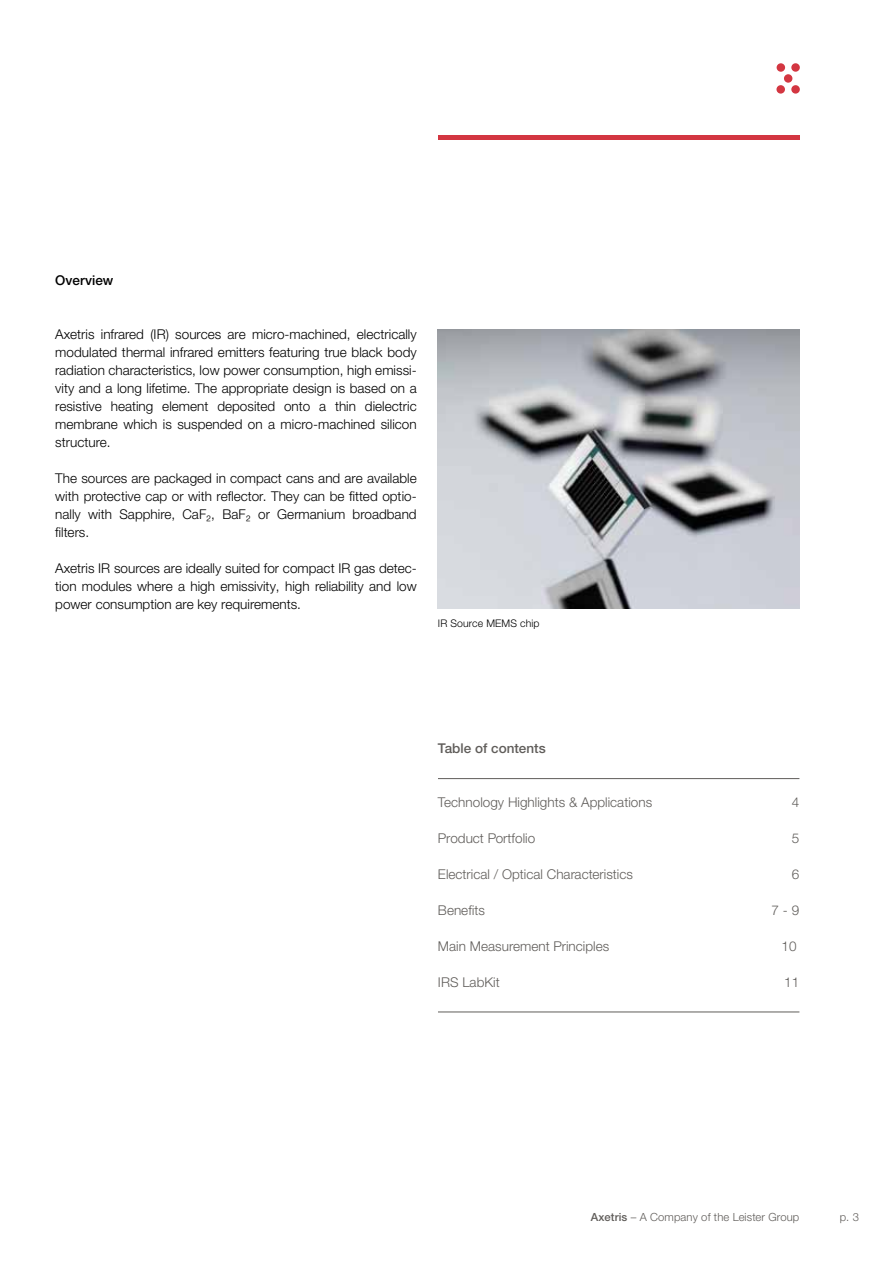
<style>
.page{position:relative;width:893px;height:1263px;background:#fff}
.page>*{position:absolute;margin:0;border:0;box-sizing:border-box;transform-origin:0 0}
.t1{font:300 13.5px/18px "Helvetica Neue LTW1 G";color:#000;text-align:justify}
.t2{font:300 13.5px "Helvetica Neue LTW1 G";color:#605d5a}
.t3{font:500 13.5px "Helvetica Neue LTW1 G";color:#605d5a}
.t4{font:500 13.5px "Helvetica Neue LTW1 G";color:#000}
.t5{font:300 11.25px "Helvetica Neue LTW1 G";letter-spacing:.01em;color:#605d5a}
.t6{font:300 10.5px "Helvetica Neue LTW1 G";letter-spacing:.01em;color:#000}
.s1{font-weight:500}
</style>
<div class="page">
<div style="left:777px;top:63px;width:8px;height:9px;background:#d33641;border-radius:50%"></div>
<div style="left:791px;top:63px;width:9px;height:9px;background:#d33641;border-radius:50%"></div>
<div style="left:784px;top:74px;width:8px;height:9px;background:#d33641;border-radius:50%"></div>
<div style="left:776px;top:85px;width:9px;height:9px;background:#d33641;border-radius:50%"></div>
<div style="left:791px;top:85px;width:9px;height:9px;background:#d33641;border-radius:50%"></div>
<hr style="left:438px;top:136px;width:361px;height:4px;background:#d33641">
<hr style="left:438px;top:778px;width:361px;height:1px;background:#605d5a">
<hr style="left:438px;top:1011px;width:361px;height:1px;background:#605d5a">
<img style="left:438px;top:329px;width:361px;height:280px">
<p class="t4" style="left:55px;top:272px;width:60px">Overview</p>
<p class="t1" style="left:55px;top:325px;width:363px">Axetris infrared (IR) sources are micro-machined, electrically modulated thermal infrared emitters featuring true black body radiation characteristics, low power consumption, high emissi&shy;vity and a long lifetime. The appropriate design is based on a resistive heating element deposited onto a thin dielectric membrane which is suspended on a micro-machined silicon structure.</p>
<p class="t1" style="left:55px;top:469px;width:363px">The sources are packaged in compact cans and are available with protective cap or with reflector. They can be fitted optio&shy;nally with Sapphire, CaF₂, BaF₂ or Germanium broadband filters.</p>
<p class="t1" style="left:55px;top:559px;width:363px">Axetris IR sources are ideally suited for compact IR gas detec&shy;tion modules where a high emissivity, high reliability and low power consumption are key requirements.</p>
<p class="t6" style="left:438px;top:616px;width:103px">IR Source MEMS chip</p>
<p class="t3" style="left:438px;top:740px;width:109px">Table of contents</p>
<p class="t2" style="left:438px;top:794px;width:216px">Technology Highlights &amp; Applications</p>
<p class="t2" style="left:792px;top:794px;width:9px">4</p>
<p class="t2" style="left:438px;top:830px;width:99px">Product Portfolio</p>
<p class="t2" style="left:792px;top:830px;width:9px">5</p>
<p class="t2" style="left:438px;top:866px;width:196px">Electrical / Optical Characteristics</p>
<p class="t2" style="left:792px;top:866px;width:9px">6</p>
<p class="t2" style="left:438px;top:902px;width:48px">Benefits</p>
<p class="t2" style="left:772px;top:902px;width:29px">7 - 9</p>
<p class="t2" style="left:438px;top:938px;width:173px">Main Measurement Principles</p>
<p class="t2" style="left:781px;top:938px;width:17px">10</p>
<p class="t2" style="left:438px;top:974px;width:63px">IRS LabKit</p>
<p class="t2" style="left:784px;top:974px;width:17px">11</p>
<p class="t5" style="left:591px;top:1210px;width:210px"><span class="s1">Axetris</span> – A Company of the Leister Group</p>
<p class="t5" style="left:840px;top:1210px;width:21px">p. 3</p>
</div>
